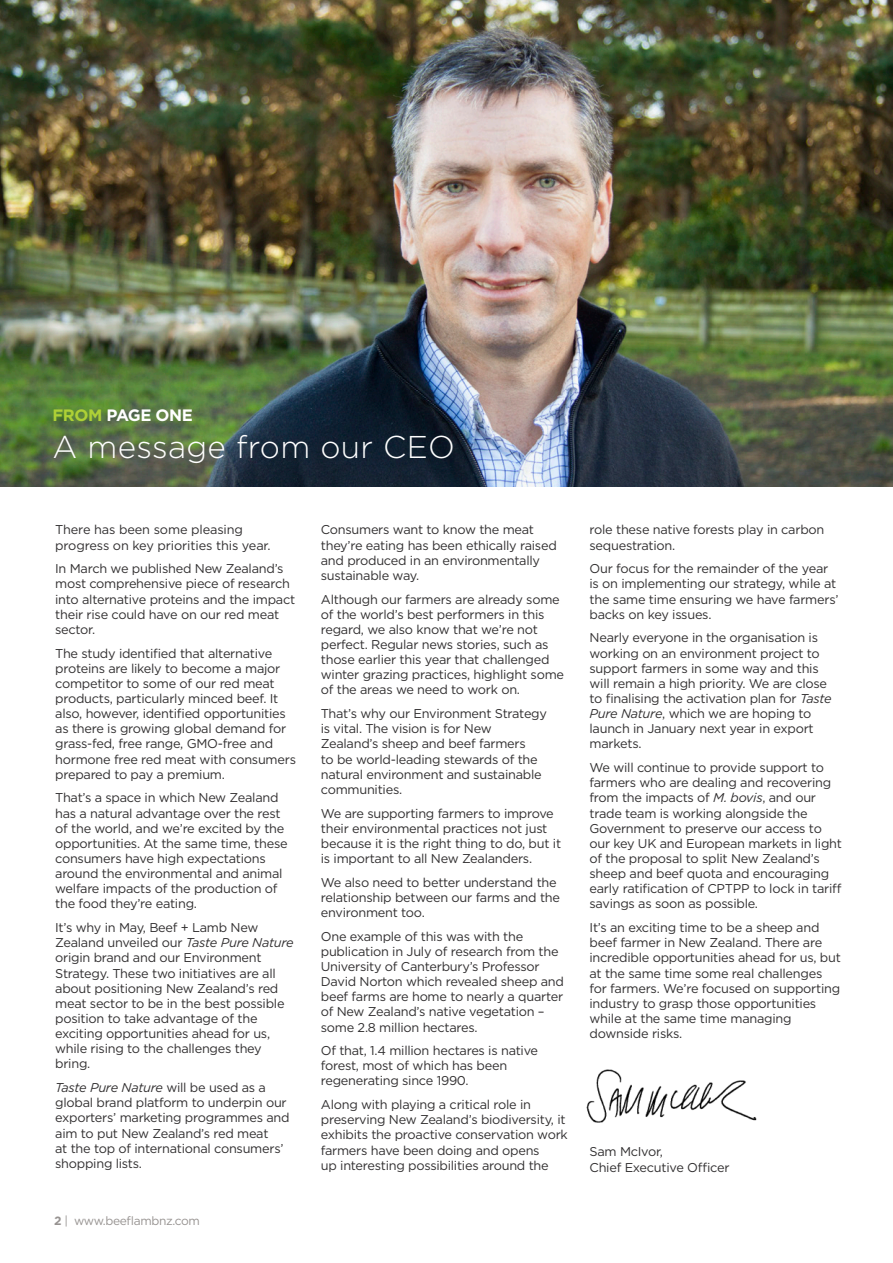
<style>
.page{position:relative;width:893px;height:1263px;background:#fff}
.page>*{position:absolute;margin:0;border:0;box-sizing:border-box;transform-origin:0 0}
.Body_Black_8_5pt{font:300 31.5px "Gotham";letter-spacing:.01em;color:#fff}
.Body_Black_8_5pt-2{font:700 16.5px "Gotham";letter-spacing:-.025em;color:#fff}
.Body_Black_8_5pt-3{font:12.75px/15.1px "Gotham";letter-spacing:-.02em;color:#312f30}
.t1{font:12px "Gotham";letter-spacing:-.03em;color:#979391}
.s1{color:#aed036}
.s2{font-style:italic}
.s3{font-weight:700}
</style>
<div class="page">
<img style="left:0;top:0;width:893px;height:486px">
<img style="left:586px;top:1069px;width:171px;height:54px">
<p class="Body_Black_8_5pt-2" style="left:53px;top:404px;width:142px"><span class="s1">FROM</span> PAGE ONE</p>
<p class="Body_Black_8_5pt" style="left:53px;top:427px;width:404px">A message from our CEO</p>
<p class="Body_Black_8_5pt-3" style="left:55px;top:522px;width:217px">There has been some pleasing progress on key priorities this year.</p>
<p class="Body_Black_8_5pt-3" style="left:55px;top:561px;width:241px">In March we published New Zealand’s most comprehensive piece of research into alternative proteins and the impact their rise could have on our red meat sector.</p>
<p class="Body_Black_8_5pt-3" style="left:55px;top:645px;width:242px">The study identified that alternative proteins are likely to become a major competitor to some of our red meat products, particularly minced beef. It also, however, identified opportunities as there is growing global demand for grass-fed, free range, GMO-free and hormone free red meat with consumers prepared to pay a premium.</p>
<p class="Body_Black_8_5pt-3" style="left:55px;top:790px;width:234px">That’s a space in which New Zealand has a natural advantage over the rest of the world, and we’re excited by the opportunities. At the same time, these consumers have high expectations around the environmental and animal welfare impacts of the production of the food they’re eating.</p>
<p class="Body_Black_8_5pt-3" style="left:55px;top:920px;width:240px">It’s why in May, Beef + Lamb New<br>Zealand unveiled our <span class="s2">Taste Pure Nature </span>origin brand and our Environment<br>Strategy. These two initiatives are all about positioning New Zealand’s red meat sector to be in the best possible position to take advantage of the exciting opportunities ahead for us, while rising to the challenges they bring.</p>
<p class="Body_Black_8_5pt-3" style="left:55px;top:1080px;width:236px"><span class="s2">Taste Pure Nature</span> will be used as a global brand platform to underpin our exporters’ marketing programmes and aim to put New Zealand’s red meat<br>at the top of international consumers’ shopping lists.</p>
<p class="t1" style="left:54px;top:1213px;width:147px"><span class="s3">2</span> | www.beeflambnz.com</p>
<p class="Body_Black_8_5pt-3" style="left:321px;top:522px;width:237px">Consumers want to know the meat they’re eating has been ethically raised and produced in an environmentally sustainable way.</p>
<p class="Body_Black_8_5pt-3" style="left:321px;top:591px;width:245px">Although our farmers are already some of the world’s best performers in this regard, we also know that we’re not perfect. Regular news stories, such as those earlier this year that challenged winter grazing practices, highlight some of the areas we need to work on.</p>
<p class="Body_Black_8_5pt-3" style="left:321px;top:706px;width:228px">That’s why our Environment Strategy is vital. The vision is for New<br>Zealand’s sheep and beef farmers<br>to be world-leading stewards of the natural environment and sustainable communities.</p>
<p class="Body_Black_8_5pt-3" style="left:321px;top:805px;width:242px">We are supporting farmers to improve their environmental practices not just because it is the right thing to do, but it is important to all New Zealanders.</p>
<p class="Body_Black_8_5pt-3" style="left:321px;top:874px;width:241px">We also need to better understand the relationship between our farms and the environment too.</p>
<p class="Body_Black_8_5pt-3" style="left:321px;top:928px;width:245px">One example of this was with the publication in July of research from the University of Canterbury’s Professor David Norton which revealed sheep and beef farms are home to nearly a quarter of New Zealand’s native vegetation – some 2.8 million hectares.</p>
<p class="Body_Black_8_5pt-3" style="left:321px;top:1043px;width:219px">Of that, 1.4 million hectares is native forest, most of which has been regenerating since 1990.</p>
<p class="Body_Black_8_5pt-3" style="left:321px;top:1097px;width:248px">Along with playing a critical role in preserving New Zealand’s biodiversity, it exhibits the proactive conservation work farmers have been doing and opens<br>up interesting possibilities around the</p>
<p class="Body_Black_8_5pt-3" style="left:590px;top:522px;width:236px">role these native forests play in carbon sequestration.</p>
<p class="Body_Black_8_5pt-3" style="left:590px;top:561px;width:251px">Our focus for the remainder of the year is on implementing our strategy, while at the same time ensuring we have farmers’ backs on key issues.</p>
<p class="Body_Black_8_5pt-3" style="left:590px;top:630px;width:244px">Nearly everyone in the organisation is working on an environment project to support farmers in some way and this will remain a high priority. We are close to finalising the activation plan for <span class="s2">Taste Pure Nature</span>, which we are hoping to launch in January next year in export markets.</p>
<p class="Body_Black_8_5pt-3" style="left:590px;top:760px;width:254px">We will continue to provide support to farmers who are dealing and recovering from the impacts of <span class="s2">M. bovis</span>, and our trade team is working alongside the Government to preserve our access to our key UK and European markets in light of the proposal to split New Zealand’s sheep and beef quota and encouraging early ratification of CPTPP to lock in tariff savings as soon as possible.</p>
<p class="Body_Black_8_5pt-3" style="left:590px;top:920px;width:253px">It’s an exciting time to be a sheep and beef farmer in New Zealand. There are incredible opportunities ahead for us, but at the same time some real challenges for farmers. We’re focused on supporting industry to grasp those opportunities while at the same time managing downside risks.</p>
<p class="Body_Black_8_5pt-3" style="left:590px;top:1144px;width:142px">Sam McIvor,<br>Chief Executive Officer</p>
</div>
